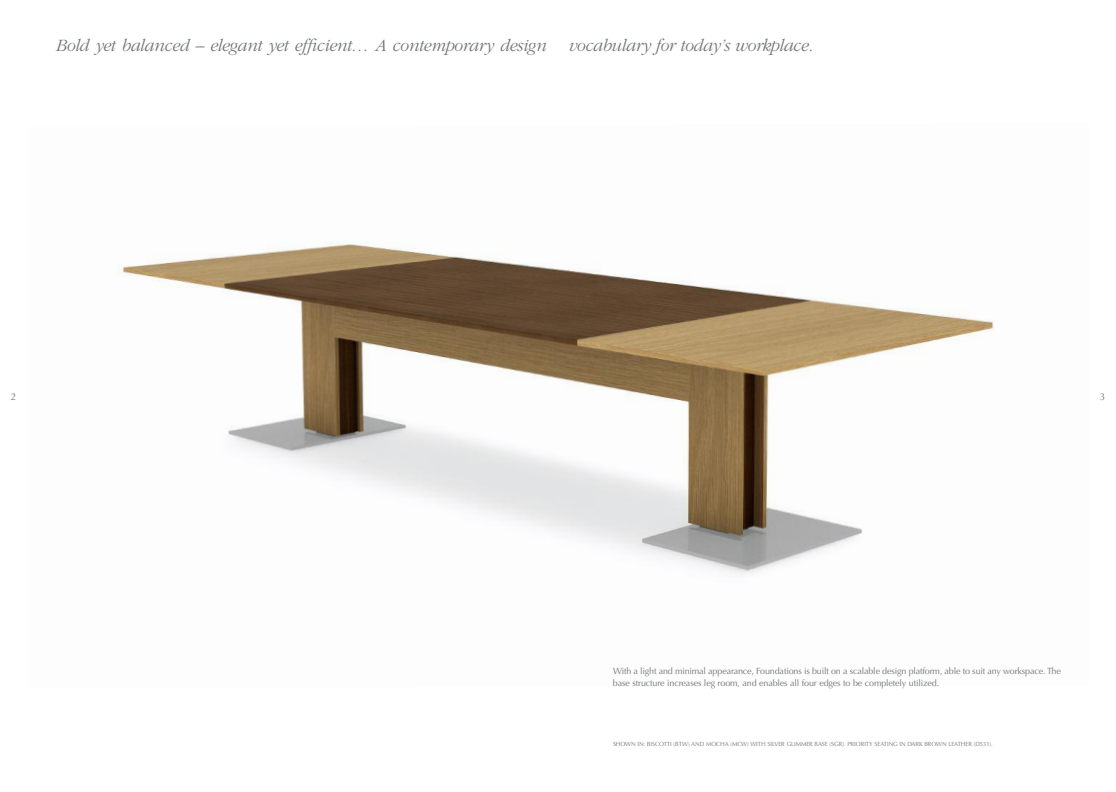
<style>
.page{position:relative;width:1116px;height:792px;background:#fff}
.page>*{position:absolute;margin:0;border:0;box-sizing:border-box;transform-origin:0 0}
.t1{font:italic 300 18px "ITC Garamond Std";letter-spacing:-.015em;color:#737578}
.t2{font:10px "Optima LT Std";color:#737578}
.t3{font:9px/12px "Optima LT Std";letter-spacing:-.015em;color:#737578}
.t4{font:6px "Optima LT Std";letter-spacing:-.005em;color:#737578}
</style>
<div class="page">
<img style="left:117px;top:242px;width:877px;height:332px">
<h1 class="t1" style="left:56px;top:38px;width:759px">Bold yet balanced – elegant yet efficient… A contemporary design vocabulary for today’s workplace.</h1>
<p class="t2" style="left:11px;top:392px;width:7px">2</p>
<p class="t2" style="left:1100px;top:392px;width:7px">3</p>
<p class="t3" style="left:613px;top:665px;width:449px">With a light and minimal appearance, Foundations is built on a scalable design platform, able to suit any workspace. The base structure increases leg room, and enables all four edges to be completely utilized.</p>
<p class="t4" style="left:613px;top:741px;width:381px">SHOWN IN: BISCOTTI (BTW) AND MOCHA (MCW) WITH SILVER GLIMMER BASE (SGR). PRIORITY SEATING IN DARK BROWN LEATHER (D531).</p>
</div>
